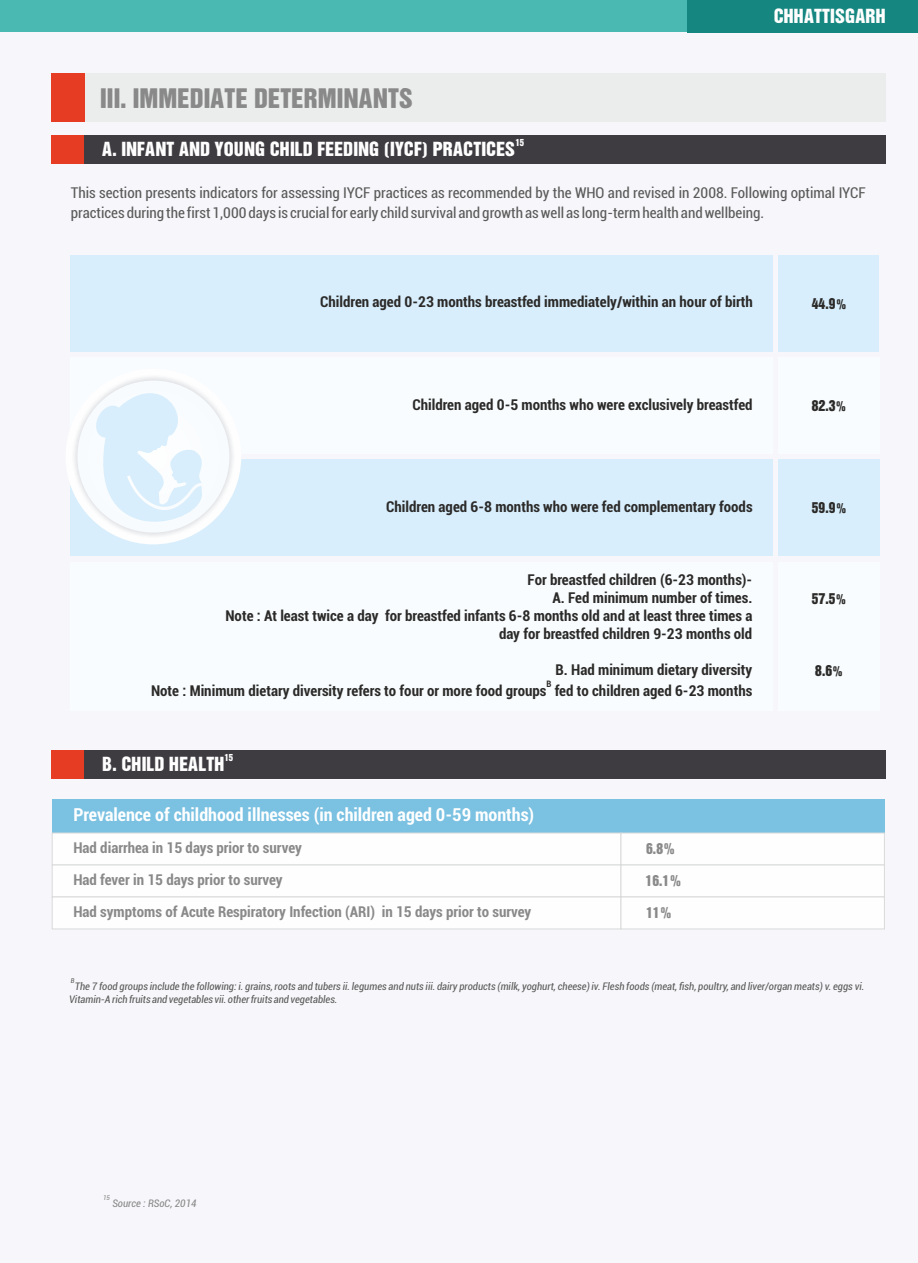
<style>
.page{position:relative;width:918px;height:1263px;background:#f7f7fb}
.page>*{position:absolute;margin:0;border:0;box-sizing:border-box;transform-origin:0 0}
.t1{font:27px "Helvetica Roman Semi B";color:#898989}
.t2{font:19.5px "Helvetica Roman Semi B";color:#fefefe}
.t3{font:700 condensed 18px "Roboto";color:#fff}
.t4{font:700 condensed 15px/18px "Roboto";color:#2b2a29;text-align:right}
.t5{font:condensed 15px/19.8px "Roboto";color:#5b5b5b}
.t6{font:700 condensed 15px/32px "Roboto";color:#898989}
.t7{font:15px "Helvetica Roman Semi B";color:#2b2a29}
.t8{font:15px/32.1px "Helvetica Roman Semi B";color:#898989}
.t9{font:italic condensed 10.5px/13.4px "Roboto";color:#5b5b5b}
.t10{font:italic condensed 10.5px "Roboto";color:#898989}
.t11{font:9.75px "Helvetica Roman Semi B";color:#fefefe}
.t12{font:700 condensed 9px "Roboto";color:#2b2a29}
.t13{font:italic condensed 6.75px "Roboto";color:#898989}
.t14{font:italic condensed 6.75px "Roboto";color:#5b5b5b}
.s1{font-size:13.5px}
</style>
<div class="page">
<div style="left:0;top:0;width:918px;height:32px;background:#49b9b1"></div>
<div style="left:51px;top:73px;width:835px;height:49px;background:#ebecec"></div>
<div style="left:51px;top:73px;width:33px;height:49px;background:#e63c24"></div>
<div style="left:51px;top:135px;width:33px;height:29px;background:#e63c24"></div>
<div style="left:84px;top:135px;width:802px;height:29px;background:#3e3b41"></div>
<div style="left:778px;top:357px;width:101px;height:96px;background:#f8fcfe"></div>
<div style="left:778px;top:255px;width:101px;height:96px;background:#d8eefc"></div>
<div style="left:778px;top:460px;width:101px;height:96px;background:#d8eefc"></div>
<div style="left:778px;top:562px;width:101px;height:149px;background:#f8fcfe"></div>
<div style="left:51px;top:750px;width:33px;height:28px;background:#e63c24"></div>
<div style="left:84px;top:750px;width:802px;height:28px;background:#3e3b41"></div>
<div style="left:52px;top:799px;width:832px;height:34px;background:#7ac1e2"></div>
<svg style="left:51px;top:832px;width:834px;height:98px"></svg>
<div style="left:70px;top:255px;width:702px;height:96px;background:#d8eefc"></div>
<div style="left:70px;top:357px;width:702px;height:96px;background:#f8fcfe"></div>
<div style="left:70px;top:460px;width:702px;height:96px;background:#d8eefc"></div>
<div style="left:70px;top:562px;width:702px;height:149px;background:#f8fcfe"></div>
<div style="left:66px;top:369px;width:175px;height:175px;background:#fefefe;border-radius:50%"></div>
<img style="left:73px;top:377px;width:161px;height:151px">
<div style="left:77px;top:381px;width:152px;height:152px;background:#f8fbfe;border-radius:50%"></div>
<svg style="left:88px;top:390px;width:117px;height:155px"></svg>
<div style="left:688px;top:0;width:230px;height:32px;background:#168780"></div>
<h1 class="t1" style="left:100px;top:87px;width:315px">III. IMMEDIATE DETERMINANTS</h1>
<h2 class="t2" style="left:774px;top:9px;width:114px">CHHATTISGARH</h2>
<p class="t11" style="left:515px;top:139px;width:10px">15</p>
<h2 class="t2" style="left:102px;top:141px;width:415px">A. INFANT AND YOUNG CHILD FEEDING (IYCF) PRACTICES</h2>
<p class="t5" style="left:71px;top:185px;width:797px">This section presents indicators for assessing IYCF practices as recommended by the WHO and revised in 2008. Following optimal IYCF practices during the first 1,000 days is crucial for early child survival and growth as well as long-term health and wellbeing.</p>
<p class="t4" style="left:320px;top:295px;width:434px">Children aged 0-23 months breastfed immediately/within an hour of birth</p>
<p class="t4" style="left:412px;top:397px;width:342px">Children aged 0-5 months who were exclusively breastfed</p>
<p class="t4" style="left:386px;top:499px;width:368px">Children aged 6-8 months who were fed complementary foods</p>
<p class="t4" style="left:225px;top:572px;width:528px">For breastfed children (6-23 months)-<br>A. Fed minimum number of times.<br>Note : At least twice a day for breastfed infants 6-8 months old and at least three times a day for breastfed children 9-23 months old</p>
<p class="t4" style="left:556px;top:662px;width:198px">B. Had minimum dietary diversity</p>
<p class="t12" style="left:546px;top:680px;width:7px">B</p>
<p class="t4" style="left:151px;top:683px;width:603px">Note : Minimum dietary diversity refers to four or more food groups fed to children aged 6-23 months</p>
<p class="t11" style="left:225px;top:753px;width:10px">15</p>
<h2 class="t2" style="left:102px;top:756px;width:124px">B. CHILD HEALTH</h2>
<p class="t3" style="left:73px;top:807px;width:462px">Prevalence of childhood illnesses (in children aged 0-59 months)</p>
<p class="t6" style="left:73px;top:833px;width:459px">Had diarrhea in 15 days prior to survey<br>Had fever in 15 days prior to survey<br>Had symptoms of Acute Respiratory Infection (ARI) in 15 days prior to survey</p>
<p class="t8" style="left:646px;top:833px;width:31px">6.8%</p>
<p class="t8" style="left:646px;top:865px;width:38px">16.1%<br>11%</p>
<p class="t7" style="left:812px;top:297px;width:36px">44.9<span class="s1">%</span></p>
<p class="t7" style="left:812px;top:399px;width:36px">82.3<span class="s1">%</span></p>
<p class="t7" style="left:812px;top:502px;width:36px">59.9<span class="s1">%</span></p>
<p class="t7" style="left:812px;top:593px;width:36px">57.5<span class="s1">%</span></p>
<p class="t7" style="left:815px;top:665px;width:30px">8.6<span class="s1">%</span></p>
<p class="t14" style="left:71px;top:978px;width:5px">B</p>
<p class="t9" style="left:69px;top:980px;width:797px;text-indent:6px">The 7 food groups include the following: i. grains, roots and tubers ii. legumes and nuts iii. dairy products (milk, yoghurt, cheese) iv. Flesh foods (meat, fish, poultry, and liver/organ meats) v. eggs vi.<br>Vitamin-A rich fruits and vegetables vii. other fruits and vegetables.</p>
<p class="t13" style="left:103px;top:1195px;width:8px">15</p>
<p class="t10" style="left:112px;top:1199px;width:86px">Source : RSoC, 2014</p>
</div>
